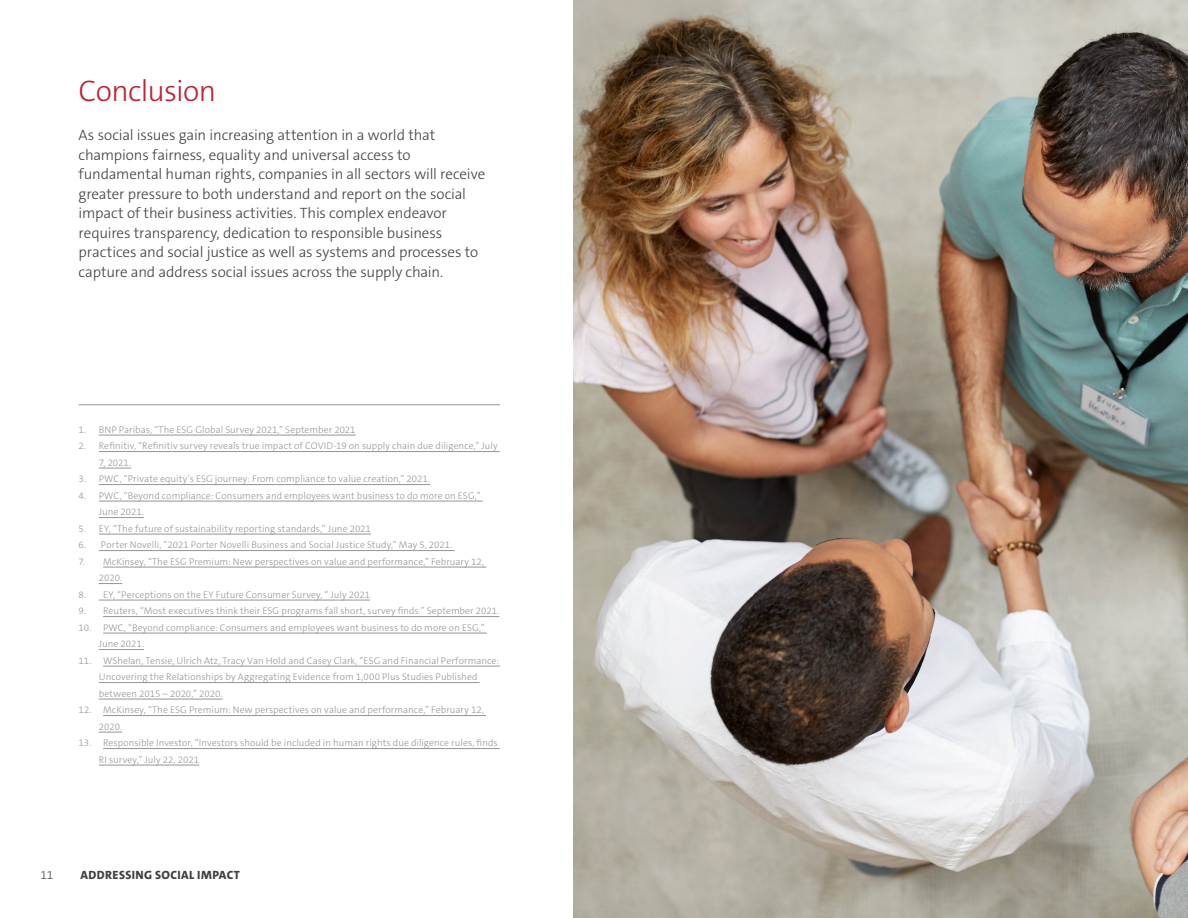
<style>
.page{position:relative;width:1188px;height:918px;background:#fff}
.page>*{position:absolute;margin:0;border:0;box-sizing:border-box;transform-origin:0 0}
.t1{font:300 30px "The Sans C5";letter-spacing:-.02em;color:#c02032}
.t2{font:300 15px/19.5px "The Sans C5";letter-spacing:-.01em;color:#404041}
.t3{font:800 12px "The Sans C5";letter-spacing:.035em;color:#404041}
.t4{font:300 12px "The Sans C5";color:#404041}
.t5{font:300 9.75px/16.5px "The Sans C5";letter-spacing:.005em;color:#939597}
</style>
<div class="page">
<img style="left:574px;top:0;width:614px;height:918px">
<hr style="left:79px;top:404px;width:421px;height:1px;background:#939597">
<hr style="left:99px;top:435px;width:257px;height:1px;background:#939597">
<hr style="left:99px;top:451px;width:401px;height:1px;background:#939597">
<hr style="left:99px;top:468px;width:32px;height:1px;background:#939597">
<hr style="left:99px;top:484px;width:331px;height:1px;background:#939597">
<hr style="left:99px;top:501px;width:384px;height:1px;background:#939597">
<hr style="left:99px;top:517px;width:45px;height:1px;background:#939597">
<hr style="left:99px;top:534px;width:272px;height:1px;background:#939597">
<hr style="left:99px;top:550px;width:356px;height:1px;background:#939597">
<hr style="left:103px;top:567px;width:383px;height:1px;background:#939597">
<svg style="left:99px;top:583px;width:23px;height:1px"></svg>
<hr style="left:99px;top:600px;width:271px;height:1px;background:#939597">
<hr style="left:103px;top:616px;width:396px;height:1px;background:#939597">
<hr style="left:103px;top:633px;width:384px;height:1px;background:#939597">
<hr style="left:99px;top:649px;width:45px;height:1px;background:#939597">
<hr style="left:103px;top:666px;width:397px;height:1px;background:#939597">
<hr style="left:99px;top:682px;width:381px;height:1px;background:#939597">
<hr style="left:99px;top:699px;width:124px;height:1px;background:#939597">
<hr style="left:103px;top:715px;width:383px;height:1px;background:#939597">
<svg style="left:99px;top:732px;width:23px;height:1px"></svg>
<hr style="left:103px;top:748px;width:397px;height:1px;background:#939597">
<hr style="left:99px;top:765px;width:100px;height:1px;background:#939597">
<h1 class="t1" style="left:79px;top:72px;width:139px">Conclusion</h1>
<p class="t2" style="left:79px;top:126px;width:408px">As social issues gain increasing attention in a world that champions fairness, equality and universal access to fundamental human rights, companies in all sectors will receive greater pressure to both understand and report on the social impact of their business activities. This complex endeavor requires transparency, dedication to responsible business practices and social justice as well as systems and processes to capture and address social issues across the supply chain.</p>
<p class="t5" style="left:79px;top:421px;width:279px">1. BNP Paribas, “The ESG Global Survey 2021,” September 2021</p>
<p class="t5" style="left:99px;top:438px;width:400px;text-indent:-20px">2. Refinitiv, “Refinitiv survey reveals true impact of COVID-19 on supply chain due diligence,” July<br>7, 2021.</p>
<p class="t5" style="left:79px;top:471px;width:353px">3. PWC, “Private equity’s ESG journey: From compliance to value creation,” 2021.</p>
<p class="t5" style="left:99px;top:487px;width:383px;text-indent:-20px">4. PWC, “Beyond compliance: Consumers and employees want business to do more on ESG,”<br>June 2021.</p>
<p class="t5" style="left:79px;top:520px;width:294px">5. EY, “The future of sustainability reporting standards,” June 2021</p>
<p class="t5" style="left:79px;top:537px;width:375px">6. Porter Novelli, “2021 Porter Novelli Business and Social Justice Study,” May 5, 2021.</p>
<p class="t5" style="left:99px;top:553px;width:387px;text-indent:-20px">7. McKinsey, “The ESG Premium: New perspectives on value and performance,” February 12,<br>2020.</p>
<p class="t5" style="left:79px;top:586px;width:293px">8. EY, “Perceptions on the EY Future Consumer Survey, “ July 2021</p>
<p class="t5" style="left:79px;top:603px;width:422px">9. Reuters, “Most executives think their ESG programs fall short, survey finds.” September 2021.</p>
<p class="t5" style="left:99px;top:619px;width:387px;text-indent:-20px">10. PWC, “Beyond compliance: Consumers and employees want business to do more on ESG,”<br>June 2021.</p>
<p class="t5" style="left:99px;top:652px;width:402px;text-indent:-20px">11. WShelan, Tensie, Ulrich Atz, Tracy Van Hold and Casey Clark, “ESG and Financial Performance:<br>Uncovering the Relationships by Aggregating Evidence from 1,000 Plus Studies Published between 2015 – 2020,” 2020.</p>
<p class="t5" style="left:99px;top:702px;width:387px;text-indent:-20px">12. McKinsey, “The ESG Premium: New perspectives on value and performance,” February 12,<br>2020.</p>
<p class="t5" style="left:99px;top:735px;width:400px;text-indent:-20px">13. Responsible Investor, “Investors should be included in human rights due diligence rules, finds<br>RI survey,” July 22, 2021</p>
<p class="t4" style="left:41px;top:867px;width:15px">11</p>
<p class="t3" style="left:81px;top:867px;width:161px">ADDRESSING SOCIAL IMPACT</p>
</div>
